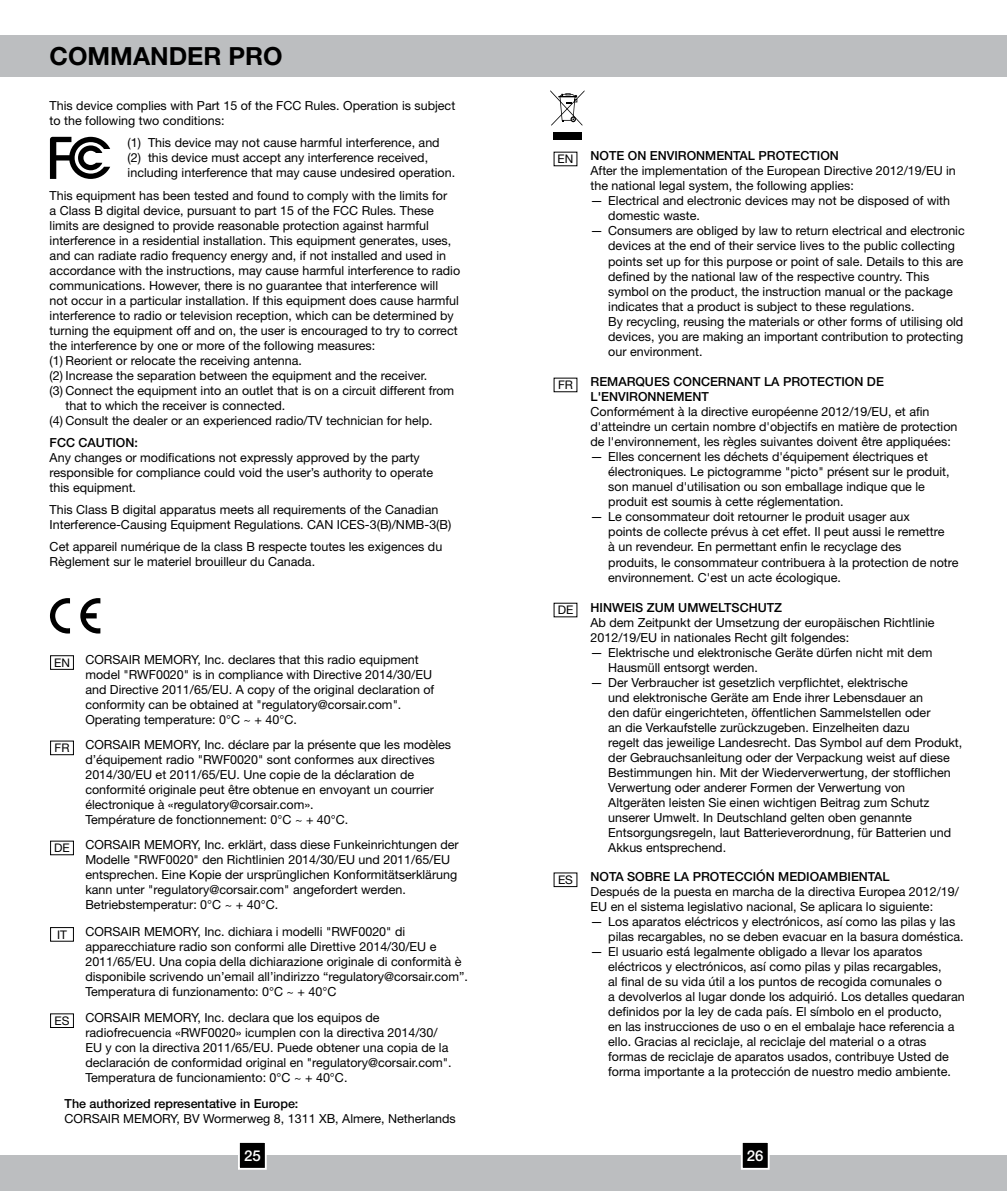
<style>
.page{position:relative;width:1007px;height:1191px;background:#fff}
.page>*{position:absolute;margin:0;border:0;box-sizing:border-box;transform-origin:0 0}
.t1{font:700 25px "Helvetica Neue LT Pro";color:#000}
.t2{font:500 15px "Helvetica Neue LT Pro";color:#fff}
.t3{font:12.5px/15px "Helvetica Neue LT Pro";color:#000}
.t4{font:500 12.5px/15px "Helvetica Neue LT Pro";color:#000}
.t5{font:12px "Helvetica Neue LT Pro";color:#000}
</style>
<div class="page">
<div style="left:0;top:35px;width:1006px;height:42px;background:#bcbec0"></div>
<div style="left:0;top:1155px;width:1006px;height:36px;background:#bcbec0"></div>
<svg style="left:50px;top:137px;width:60px;height:42px"></svg>
<div style="left:50px;top:655px;width:24px;height:14px;border:1px solid #000"></div>
<div style="left:553px;top:872px;width:24px;height:15px;border:1px solid #000"></div>
<div style="left:50px;top:740px;width:24px;height:15px;border:1px solid #000"></div>
<div style="left:50px;top:841px;width:24px;height:14px;border:1px solid #000"></div>
<div style="left:50px;top:1013px;width:24px;height:14px;border:1px solid #000"></div>
<div style="left:50px;top:927px;width:24px;height:14px;border:1px solid #000"></div>
<svg style="left:50px;top:598px;width:20px;height:35px"></svg>
<svg style="left:80px;top:598px;width:20px;height:35px"></svg>
<div style="left:553px;top:133px;width:28px;height:7px;background:#000"></div>
<svg style="left:550px;top:90px;width:34px;height:36px"></svg>
<div style="left:741px;top:1142px;width:27px;height:26px;background:#000"></div>
<div style="left:740px;top:1141px;width:29px;height:28px;border:2px solid #fff"></div>
<div style="left:239px;top:1142px;width:27px;height:26px;background:#000"></div>
<div style="left:238px;top:1141px;width:29px;height:28px;border:2px solid #fff"></div>
<h1 class="t1" style="left:50px;top:41px;width:234px">COMMANDER PRO</h1>
<p class="t3" style="left:50px;top:98px;width:407px">This device complies with Part 15 of the FCC Rules. Operation is subject to the following two conditions:</p>
<p class="t3" style="left:128px;top:135px;width:329px">(1) This device may not cause harmful interference, and<br>(2) this device must accept any interference received, including interference that may cause undesired operation.</p>
<p class="t3" style="left:50px;top:187px;width:399px">This equipment has been tested and found to comply with the limits for</p>
<p class="t3" style="left:50px;top:202px;width:385px">a Class B digital device, pursuant to part 15 of the FCC Rules. These</p>
<p class="t3" style="left:50px;top:217px;width:381px">limits are designed to provide reasonable protection against harmful</p>
<p class="t3" style="left:50px;top:232px;width:403px">interference in a residential installation. This equipment generates, uses,</p>
<p class="t3" style="left:50px;top:247px;width:398px">and can radiate radio frequency energy and, if not installed and used in</p>
<p class="t3" style="left:50px;top:262px;width:412px">accordance with the instructions, may cause harmful interference to radio</p>
<p class="t3" style="left:50px;top:277px;width:390px">communications. However, there is no guarantee that interference will</p>
<p class="t3" style="left:50px;top:292px;width:411px">not occur in a particular installation. If this equipment does cause harmful</p>
<p class="t3" style="left:50px;top:307px;width:405px">interference to radio or television reception, which can be determined by</p>
<p class="t3" style="left:50px;top:322px;width:409px">turning the equipment off and on, the user is encouraged to try to correct</p>
<p class="t3" style="left:50px;top:337px;width:327px">the interference by one or more of the following measures:</p>
<p class="t3" style="left:50px;top:352px;width:254px">(1) Reorient or relocate the receiving antenna.</p>
<p class="t3" style="left:50px;top:367px;width:379px">(2) Increase the separation between the equipment and the receiver.</p>
<p class="t3" style="left:50px;top:382px;width:406px">(3) Connect the equipment into an outlet that is on a circuit different from</p>
<p class="t3" style="left:65px;top:397px;width:221px">that to which the receiver is connected.</p>
<p class="t3" style="left:50px;top:412px;width:384px">(4) Consult the dealer or an experienced radio/TV technician for help.</p>
<p class="t4" style="left:50px;top:434px;width:90px">FCC CAUTION:</p>
<p class="t3" style="left:50px;top:449px;width:385px">Any changes or modifications not expressly approved by the party responsible for compliance could void the user’s authority to operate this equipment.</p>
<p class="t3" style="left:50px;top:501px;width:402px">This Class B digital apparatus meets all requirements of the Canadian<br>Interference-Causing Equipment Regulations. CAN ICES-3(B)/NMB-3(B)</p>
<p class="t3" style="left:50px;top:538px;width:394px">Cet appareil numérique de la class B respecte toutes les exigences du<br>Règlement sur le materiel brouilleur du Canada.</p>
<p class="t5" style="left:54px;top:655px;width:17px">EN</p>
<p class="t3" style="left:85px;top:652px;width:350px">CORSAIR MEMORY, Inc. declares that this radio equipment model "RWF0020" is in compliance with Directive 2014/30/EU and Directive 2011/65/EU. A copy of the original declaration of conformity can be obtained at "regulatory@corsair.com".<br>Operating temperature: 0°C ~ + 40°C.</p>
<p class="t5" style="left:54px;top:740px;width:16px">FR</p>
<p class="t3" style="left:85px;top:737px;width:367px">CORSAIR MEMORY, Inc. déclare par la présente que les modèles d’équipement radio "RWF0020" sont conformes aux directives 2014/30/EU et 2011/65/EU. Une copie de la déclaration de conformité originale peut être obtenue en envoyant un courrier électronique à «regulatory@corsair.com».<br>Température de fonctionnement: 0°C ~ + 40°C.</p>
<p class="t5" style="left:54px;top:840px;width:17px">DE</p>
<p class="t3" style="left:85px;top:837px;width:375px">CORSAIR MEMORY, Inc. erklärt, dass diese Funkeinrichtungen der Modelle "RWF0020" den Richtlinien 2014/30/EU und 2011/65/EU entsprechen. Eine Kopie der ursprünglichen Konformitätserklärung kann unter "regulatory@corsair.com" angefordert werden.<br>Betriebstemperatur: 0°C ~ + 40°C.</p>
<p class="t5" style="left:57px;top:927px;width:11px">IT</p>
<p class="t3" style="left:85px;top:923px;width:384px">CORSAIR MEMORY, Inc. dichiara i modelli "RWF0020" di apparecchiature radio son conformi alle Direttive 2014/30/EU e 2011/65/EU. Una copia della dichiarazione originale di conformità è disponibile scrivendo un’email all’indirizzo “regulatory@corsair.com”.<br>Temperatura di funzionamento: 0°C ~ + 40°C</p>
<p class="t5" style="left:54px;top:1013px;width:16px">ES</p>
<p class="t3" style="left:85px;top:1010px;width:368px">CORSAIR MEMORY, Inc. declara que los equipos de radiofrecuencia «RWF0020» icumplen con la directiva 2014/30/ EU y con la directiva 2011/65/EU. Puede obtener una copia de la declaración de conformidad original en "regulatory@corsair.com".<br>Temperatura de funcionamiento: 0°C ~ + 40°C.</p>
<p class="t5" style="left:557px;top:151px;width:17px">EN</p>
<p class="t4" style="left:590px;top:148px;width:250px">NOTE ON ENVIRONMENTAL PROTECTION</p>
<p class="t3" style="left:590px;top:163px;width:367px">After the implementation of the European Directive 2012/19/EU in the national legal system, the following applies:</p>
<p class="t3" style="left:608px;top:193px;width:343px;text-indent:-18px">— Electrical and electronic devices may not be disposed of with domestic waste.</p>
<p class="t3" style="left:608px;top:223px;width:358px;text-indent:-18px">— Consumers are obliged by law to return electrical and electronic devices at the end of their service lives to the public collecting points set up for this purpose or point of sale. Details to this are defined by the national law of the respective country. This symbol on the product, the instruction manual or the package indicates that a product is subject to these regulations.<br>By recycling, reusing the materials or other forms of utilising old devices, you are making an important contribution to protecting our environment.</p>
<p class="t5" style="left:558px;top:377px;width:16px">FR</p>
<p class="t4" style="left:590px;top:374px;width:295px">REMARQUES CONCERNANT LA PROTECTION DE<br>L'ENVIRONNEMENT</p>
<p class="t3" style="left:590px;top:404px;width:368px">Conformément à la directive européenne 2012/19/EU, et afin d'atteindre un certain nombre d'objectifs en matière de protection de l'environnement, les règles suivantes doivent être appliquées:</p>
<p class="t3" style="left:608px;top:449px;width:343px;text-indent:-18px">— Elles concernent les déchets d'équipement électriques et électroniques. Le pictogramme "picto" présent sur le produit, son manuel d'utilisation ou son emballage indique que le produit est soumis à cette réglementation.</p>
<p class="t3" style="left:608px;top:509px;width:352px;text-indent:-18px">— Le consommateur doit retourner le produit usager aux<br>points de collecte prévus à cet effet. Il peut aussi le remettre<br>à un revendeur. En permettant enfin le recyclage des<br>produits, le consommateur contribuera à la protection de notre environnement. C'est un acte écologique.</p>
<p class="t5" style="left:557px;top:602px;width:17px">DE</p>
<p class="t4" style="left:590px;top:599px;width:193px">HINWEIS ZUM UMWELTSCHUTZ</p>
<p class="t3" style="left:590px;top:614px;width:345px">Ab dem Zeitpunkt der Umsetzung der europäischen Richtlinie<br>2012/19/EU in nationales Recht gilt folgendes:</p>
<p class="t3" style="left:608px;top:644px;width:325px;text-indent:-18px">— Elektrische und elektronische Geräte dürfen nicht mit dem<br>Hausmüll entsorgt werden.</p>
<p class="t3" style="left:608px;top:674px;width:355px;text-indent:-18px">— Der Verbraucher ist gesetzlich verpflichtet, elektrische<br>und elektronische Geräte am Ende ihrer Lebensdauer an<br>den dafür eingerichteten, öffentlichen Sammelstellen oder<br>an die Verkaufstelle zurückzugeben. Einzelheiten dazu<br>regelt das jeweilige Landesrecht. Das Symbol auf dem Produkt, der Gebrauchsanleitung oder der Verpackung weist auf diese Bestimmungen hin. Mit der Wiederverwertung, der stofflichen Verwertung oder anderer Formen der Verwertung von Altgeräten leisten Sie einen wichtigen Beitrag zum Schutz unserer Umwelt. In Deutschland gelten oben genannte Entsorgungsregeln, laut Batterieverordnung, für Batterien und Akkus entsprechend.</p>
<p class="t5" style="left:558px;top:872px;width:16px">ES</p>
<p class="t4" style="left:590px;top:869px;width:300px">NOTA SOBRE LA PROTECCIÓN MEDIOAMBIENTAL</p>
<p class="t3" style="left:590px;top:884px;width:370px">Después de la puesta en marcha de la directiva Europea 2012/19/<br>EU en el sistema legislativo nacional, Se aplicara lo siguiente:</p>
<p class="t3" style="left:608px;top:914px;width:357px;text-indent:-18px">— Los aparatos eléctricos y electrónicos, así como las pilas y las pilas recargables, no se deben evacuar en la basura doméstica.</p>
<p class="t3" style="left:608px;top:944px;width:358px;text-indent:-18px">— El usuario está legalmente obligado a llevar los aparatos eléctricos y electrónicos, así como pilas y pilas recargables,<br>al final de su vida útil a los puntos de recogida comunales o<br>a devolverlos al lugar donde los adquirió. Los detalles quedaran definidos por la ley de cada país. El símbolo en el producto,<br>en las instrucciones de uso o en el embalaje hace referencia a ello. Gracias al reciclaje, al reciclaje del material o a otras formas de reciclaje de aparatos usados, contribuye Usted de forma importante a la protección de nuestro medio ambiente.</p>
<p class="t4" style="left:65px;top:1096px;width:235px">The authorized representative in Europe:</p>
<p class="t3" style="left:65px;top:1111px;width:392px">CORSAIR MEMORY, BV Wormerweg 8, 1311 XB, Almere, Netherlands</p>
<p class="t2" style="left:244px;top:1146px;width:18px">25</p>
<p class="t2" style="left:746px;top:1146px;width:18px">26</p>
</div>
